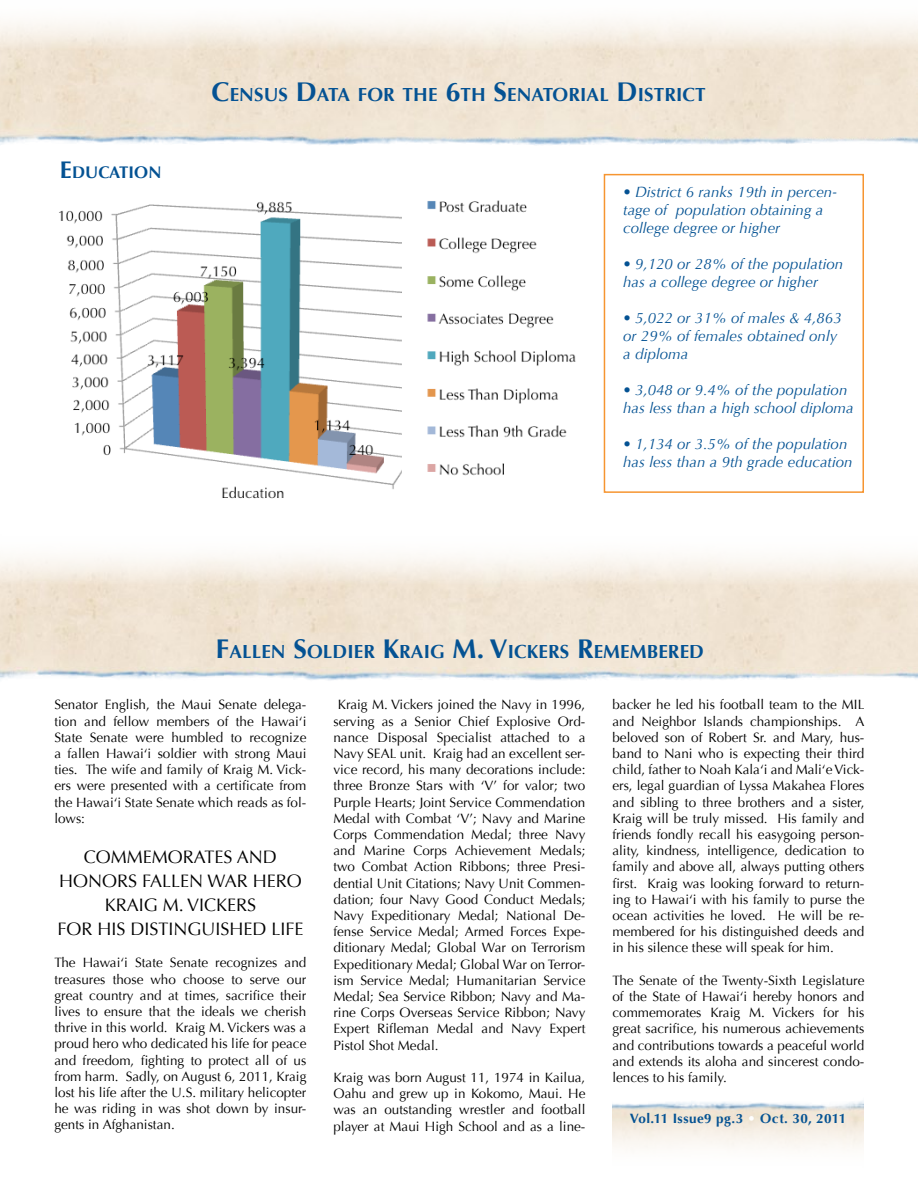
<style>
.page{position:relative;width:918px;height:1188px;background:#fff}
.page>*{position:absolute;margin:0;border:0;box-sizing:border-box;transform-origin:0 0}
.t1{font:700 18.9px "Optima";letter-spacing:.005em;color:#045293}
.t2{font:18px/24px "Optima";color:#000;text-align:center}
.t3{font:700 16.8px "Optima";letter-spacing:.005em;color:#045293}
.t4{font:italic 15px/18px "Optima";letter-spacing:.005em;color:#045293}
.t5{font:13.5px/16.2px "Optima";color:#000;text-align:justify}
.t6{font:700 13.5px "Optima";letter-spacing:.03em;color:#045293}
.s1{font-size:24px}
.s2{font-size:27px}
.s3{color:#fff}
</style>
<div class="page">
<img style="left:59px;top:201px;width:343px;height:298px">
<img style="left:427px;top:200px;width:149px;height:276px">
<div style="left:604px;top:174px;width:260px;height:319px;border:2px solid #f69531"></div>
<img style="left:612px;top:1101px;width:252px;height:47px">
<p class="t3" style="left:60px;top:163px;width:103px"><span class="s1">E</span>DUCATION</p>
<h1 class="t1" style="left:212px;top:84px;width:475px"><span class="s2">C</span>ENSUS <span class="s2">D</span>ATA FOR THE <span class="s2">6</span>TH <span class="s2">S</span>ENATORIAL <span class="s2">D</span> ISTRICT</h1>
<p class="t4" style="left:623px;top:183px;width:215px">• District 6 ranks 19th in percen&shy;tage of population obtaining a college degree or higher</p>
<p class="t4" style="left:623px;top:255px;width:221px">• 9,120 or 28% of the population has a college degree or higher</p>
<p class="t4" style="left:623px;top:309px;width:220px">• 5,022 or 31% of males &amp; 4,863 or 29% of females obtained only a diploma</p>
<p class="t4" style="left:623px;top:381px;width:232px">• 3,048 or 9.4% of the population has less than a high school diploma</p>
<p class="t4" style="left:623px;top:435px;width:231px">• 1,134 or 3.5% of the population has less than a 9th grade education</p>
<h1 class="t1" style="left:216px;top:640px;width:490px"><span class="s2">F</span>ALLEN <span class="s2">S</span>OLDI ER <span class="s2">K</span>RAIG <span class="s2">M. V</span>ICKERS <span class="s2">R</span>EMEMBERED</h1>
<p class="t5" style="left:54px;top:697px;width:254px">Senator English, the Maui Senate delega&shy;tion and fellow members of the Hawai‘i State Senate were humbled to recognize a fallen Hawai‘i soldier with strong Maui ties. The wife and family of Kraig M. Vick&shy;ers were presented with a certificate from the Hawai‘i State Senate which reads as fol&shy;lows:</p>
<h2 class="t2" style="left:57px;top:845px;width:248px">COMMEMORATES AND<br>HONORS FALLEN WAR HERO<br>KRAIG M. VICKERS<br>FOR HIS DISTINGUISHED LIFE</h2>
<p class="t5" style="left:54px;top:955px;width:254px">The Hawai‘i State Senate recognizes and treasures those who choose to serve our great country and at times, sacrifice their lives to ensure that the ideals we cherish thrive in this world. Kraig M. Vickers was a proud hero who dedicated his life for peace and freedom, fighting to protect all of us from harm. Sadly, on August 6, 2011, Kraig lost his life after the U.S. military helicopter he was riding in was shot down by insur&shy;gents in Afghanistan.</p>
<p class="t5" style="left:333px;top:697px;width:254px;text-indent:4px">Kraig M. Vickers joined the Navy in 1996, serving as a Senior Chief Explosive Ord&shy;nance Disposal Specialist attached to a Navy SEAL unit. Kraig had an excellent ser&shy;vice record, his many decorations include: three Bronze Stars with ‘V’ for valor; two Purple Hearts; Joint Service Commendation Medal with Combat ‘V’; Navy and Marine Corps Commendation Medal; three Navy and Marine Corps Achievement Medals; two Combat Action Ribbons; three Presi&shy;dential Unit Citations; Navy Unit Commen&shy;dation; four Navy Good Conduct Medals; Navy Expeditionary Medal; National De&shy;fense Service Medal; Armed Forces Expe&shy;ditionary Medal; Global War on Terrorism Expeditionary Medal; Global War on Terror&shy;ism Service Medal; Humanitarian Service Medal; Sea Service Ribbon; Navy and Ma&shy;rine Corps Overseas Service Ribbon; Navy Expert Rifleman Medal and Navy Expert Pistol Shot Medal.</p>
<p class="t5" style="left:333px;top:1070px;width:254px">Kraig was born August 11, 1974 in Kailua, Oahu and grew up in Kokomo, Maui. He was an outstanding wrestler and football player at Maui High School and as a line-</p>
<p class="t5" style="left:612px;top:697px;width:254px">backer he led his football team to the MIL and Neighbor Islands championships. A beloved son of Robert Sr. and Mary, hus&shy;band to Nani who is expecting their third child, father to Noah Kala‘i and Mali‘e Vick&shy;ers, legal guardian of Lyssa Makahea Flores and sibling to three brothers and a sister, Kraig will be truly missed. His family and friends fondly recall his easygoing person&shy;ality, kindness, intelligence, dedication to family and above all, always putting others first. Kraig was looking forward to return&shy;ing to Hawai‘i with his family to purse the ocean activities he loved. He will be re&shy;membered for his distinguished deeds and in his silence these will speak for him.</p>
<p class="t5" style="left:612px;top:972px;width:254px">The Senate of the Twenty-Sixth Legislature of the State of Hawai‘i hereby honors and commemorates Kraig M. Vickers for his great sacrifice, his numerous achievements and contributions towards a peaceful world and extends its aloha and sincerest condo&shy;lences to his family.</p>
<p class="t6" style="left:630px;top:1111px;width:218px">Vol.11 Issue9 pg.3 <span class="s3">•</span> Oct. 30, 2011</p>
</div>
